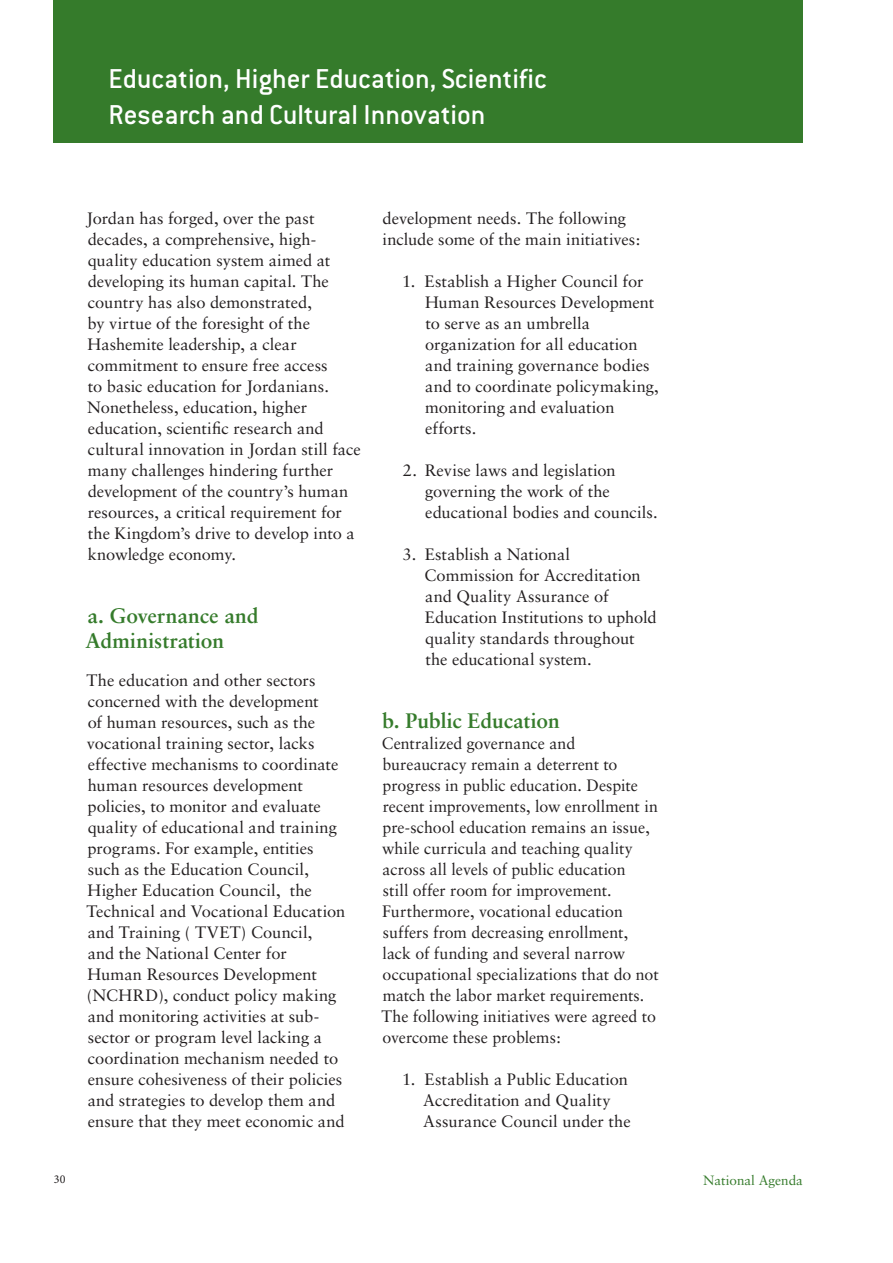
<style>
.page{position:relative;width:893px;height:1263px;background:#fff}
.page>*{position:absolute;margin:0;border:0;box-sizing:border-box;transform-origin:0 0}
.t1{font:500 30px/36px "Conduit ITC";color:#fff}
.t2{font:700 21px/25.2px "Sabon";color:#357b2b}
.t3{font:16.5px/21px "Sabon";color:#231f20}
.t4{font:13.5px "Sabon";color:#357b2b}
.t5{font:12px "Minion Pro";color:#231f20}
</style>
<div class="page">
<div style="left:53px;top:0;width:750px;height:142px;background:#357b2b"></div>
<h1 class="t1" style="left:108px;top:60px;width:440px">Education, Higher Education, Scientific<br>Research and Cultural Innovation</h1>
<p class="t5" style="left:54px;top:1172px;width:13px">30</p>
<p class="t3" style="left:86px;top:207px;width:276px">Jordan has forged, over the past decades, a comprehensive, high&shy;quality education system aimed at developing its human capital. The country has also demonstrated,<br>by virtue of the foresight of the Hashemite leadership, a clear commitment to ensure free access<br>to basic education for Jordanians.<br>Nonetheless, education, higher education, scientific research and cultural innovation in Jordan still face many challenges hindering further development of the country’s human resources, a critical requirement for the Kingdom’s drive to develop into a knowledge economy.</p>
<p class="t2" style="left:86px;top:602px;width:174px">a. Governance and<br>Administration</p>
<p class="t3" style="left:87px;top:669px;width:260px">The education and other sectors concerned with the development<br>of human resources, such as the vocational training sector, lacks effective mechanisms to coordinate human resources development policies, to monitor and evaluate quality of educational and training programs. For example, entities such as the Education Council,<br>Higher Education Council, the<br>Technical and Vocational Education and Training ( TVET) Council,<br>and the National Center for<br>Human Resources Development (NCHRD), conduct policy making and monitoring activities at sub&shy;sector or program level lacking a coordination mechanism needed to ensure cohesiveness of their policies and strategies to develop them and ensure that they meet economic and</p>
<p class="t3" style="left:383px;top:207px;width:259px">development needs. The following include some of the main initiatives:</p>
<p class="t3" style="left:425px;top:270px;width:235px;text-indent:-23px">1. Establish a Higher Council for<br>Human Resources Development to serve as an umbrella organization for all education and training governance bodies and to coordinate policymaking, monitoring and evaluation efforts.</p>
<p class="t3" style="left:425px;top:459px;width:234px;text-indent:-22px">2. Revise laws and legislation governing the work of the educational bodies and councils.</p>
<p class="t3" style="left:424px;top:543px;width:234px;text-indent:-22px">3. Establish a National<br>Commission for Accreditation and Quality Assurance of<br>Education Institutions to uphold quality standards throughout the educational system.</p>
<p class="t2" style="left:383px;top:707px;width:179px">b. Public Education</p>
<p class="t3" style="left:381px;top:732px;width:279px">Centralized governance and bureaucracy remain a deterrent to progress in public education. Despite recent improvements, low enrollment in pre-school education remains an issue, while curricula and teaching quality across all levels of public education<br>still offer room for improvement.<br>Furthermore, vocational education suffers from decreasing enrollment, lack of funding and several narrow occupational specializations that do not match the labor market requirements.<br>The following initiatives were agreed to overcome these problems:</p>
<p class="t3" style="left:423px;top:1068px;width:209px;text-indent:-21px">1. Establish a Public Education<br>Accreditation and Quality<br>Assurance Council under the</p>
<p class="t4" style="left:703px;top:1172px;width:101px">National Agenda</p>
</div>
